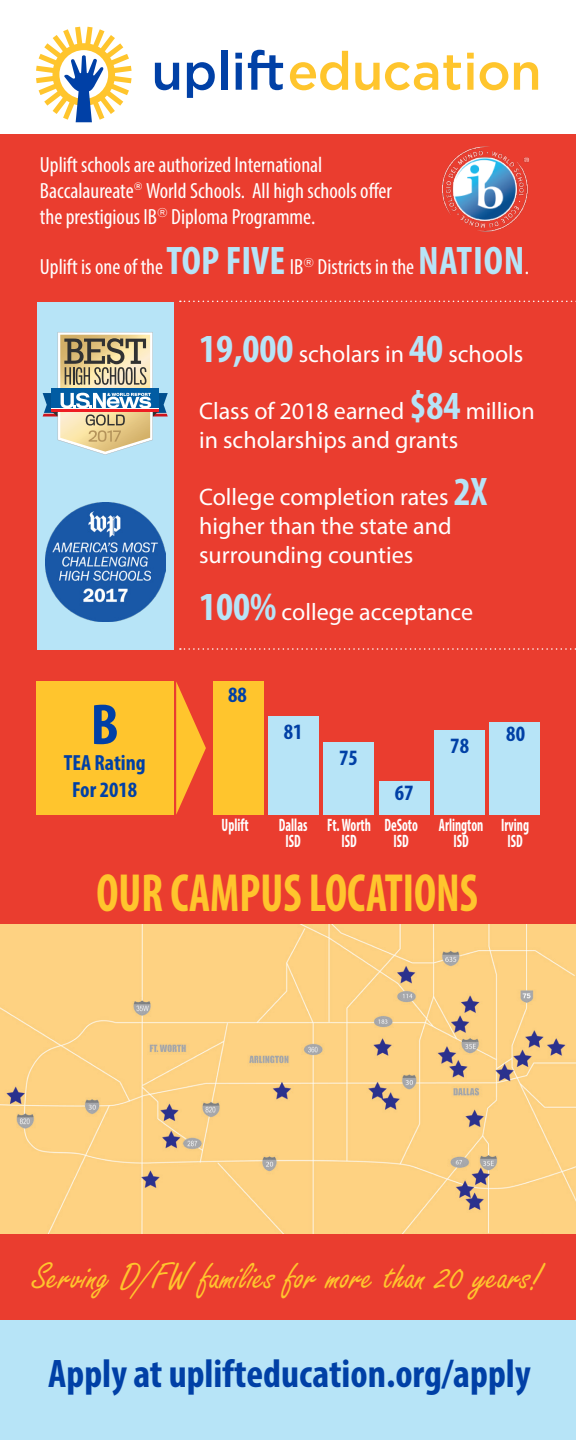
<style>
.page{position:relative;width:576px;height:1440px;background:#fff}
.page>*{position:absolute;margin:0;border:0;box-sizing:border-box;transform-origin:0 0}
.t1{font:700 condensed 58px "Myriad Pro";color:#0040a6}
.t2{font:700 condensed 54px "Myriad Pro";color:#ffc52d;scale:.85 1}
.t3{font:40px "Freestyle Script";color:#ffc52d}
.t4{font:700 condensed 40px "Myriad Pro";color:#0040a6}
.feature_text{font:24px/28.8px "Myriad Pro";color:#fff}
.t5{font:condensed 22px/26px "Myriad Pro";color:#fff}
.t6{font:700 condensed 22px "Myriad Pro";color:#0040a6}
.t7{font:700 condensed 18px "Myriad Pro";color:#fff;scale:.75 1}
.s1{font-family:"Gotham";font-stretch:normal}
.s2{font-weight:700;font-size:40px;color:#b7e4f7}
.s3{font-weight:700;font-stretch:condensed;font-size:40px;color:#b7e4f7}
</style>
<div class="page">
<div style="left:0;top:134px;width:576px;height:1305px;background:#ea3d2f"></div>
<div style="left:37px;top:302px;width:136px;height:348px;background:#b7e4f7"></div>
<div style="left:0;top:1321px;width:576px;height:119px;background:#b7e4f7"></div>
<svg style="left:155px;top:63px;width:24px;height:27px"></svg>
<svg style="left:187px;top:62px;width:28px;height:36px"></svg>
<div style="left:221px;top:51px;width:6px;height:39px;background:#0040a6"></div>
<svg style="left:235px;top:53px;width:7px;height:37px"></svg>
<svg style="left:248px;top:50px;width:35px;height:40px"></svg>
<svg style="left:290px;top:51px;width:58px;height:39px"></svg>
<svg style="left:355px;top:55px;width:106px;height:35px"></svg>
<svg style="left:467px;top:53px;width:7px;height:37px"></svg>
<svg style="left:480px;top:62px;width:28px;height:28px"></svg>
<svg style="left:514px;top:62px;width:24px;height:28px"></svg>
<svg style="left:36px;top:27px;width:96px;height:95px"></svg>
<img style="left:0;top:925px;width:576px;height:309px">
<svg style="left:43px;top:332px;width:125px;height:123px"></svg>
<svg style="left:180px;top:648px;width:396px;height:2px"></svg>
<svg style="left:180px;top:301px;width:396px;height:1px"></svg>
<img style="left:441px;top:146px;width:88px;height:86px">
<div style="left:36px;top:681px;width:137px;height:134px;background:#ffc52d"></div>
<img style="left:45px;top:502px;width:120px;height:120px">
<div style="left:213px;top:681px;width:51px;height:134px;background:#ffc52d"></div>
<div style="left:268px;top:717px;width:51px;height:98px;background:#b7e4f7"></div>
<div style="left:324px;top:743px;width:50px;height:72px;background:#b7e4f7"></div>
<div style="left:379px;top:781px;width:51px;height:34px;background:#b7e4f7"></div>
<div style="left:434px;top:730px;width:51px;height:85px;background:#b7e4f7"></div>
<div style="left:489px;top:722px;width:51px;height:93px;background:#b7e4f7"></div>
<svg style="left:176px;top:682px;width:30px;height:133px"></svg>
<p class="t5" style="left:40px;top:151px;width:354px">Uplift schools are authorized International<br>Baccalaureate<span class="s1">®</span> World Schools. All high schools offer the prestigious IB<sup>®</sup> Diploma Programme.</p>
<p class="t5" style="left:40px;top:253px;width:491px">Uplift is one of the <span class="s2">TOP FIVE</span> IB<sup>®</sup> Districts in the <span class="s2">NATION</span>.</p>
<p class="feature_text" style="left:199px;top:339px;width:326px"><span class="s3">19,000</span> scholars in <span class="s3">40</span> schools</p>
<p class="feature_text" style="left:199px;top:396px;width:337px">Class of 2018 earned <span class="s3">$84</span> million in scholarships and grants</p>
<p class="feature_text" style="left:199px;top:482px;width:289px">College completion rates <span class="s3">2X </span>higher than the state and surrounding counties</p>
<p class="feature_text" style="left:199px;top:597px;width:276px"><span class="s3">100%</span> college acceptance</p>
<p class="t1" style="left:91px;top:688px;width:30px">B</p>
<p class="t6" style="left:64px;top:749px;width:83px">TEA Rating</p>
<p class="t6" style="left:72px;top:776px;width:67px">For 2018</p>
<p class="t6" style="left:228px;top:681px;width:20px">88</p>
<p class="t6" style="left:284px;top:718px;width:20px">81</p>
<p class="t6" style="left:339px;top:744px;width:20px">75</p>
<p class="t6" style="left:395px;top:779px;width:20px">67</p>
<p class="t6" style="left:450px;top:732px;width:20px">78</p>
<p class="t6" style="left:506px;top:720px;width:20px">80</p>
<p class="t7" style="left:222px;top:813px;width:37px">Uplift</p>
<p class="t7" style="left:279px;top:813px;width:335px">Dallas Ft. Worth DeSoto Arlington Irving</p>
<p class="t7" style="left:285px;top:829px;width:22px">ISD</p>
<p class="t7" style="left:341px;top:829px;width:22px">ISD</p>
<p class="t7" style="left:393px;top:829px;width:22px">ISD</p>
<p class="t7" style="left:453px;top:829px;width:22px">ISD</p>
<p class="t7" style="left:507px;top:829px;width:22px">ISD</p>
<p class="t2" style="left:97px;top:860px;width:450px">OUR CAMPUS LOCATIONS</p>
<p class="t3" style="left:33px;top:1255px;width:511px">Serving D/FW families for more than 20 years!</p>
<p class="t4" style="left:48px;top:1349px;width:484px">Apply at uplifteducation.org/apply</p>
</div>
